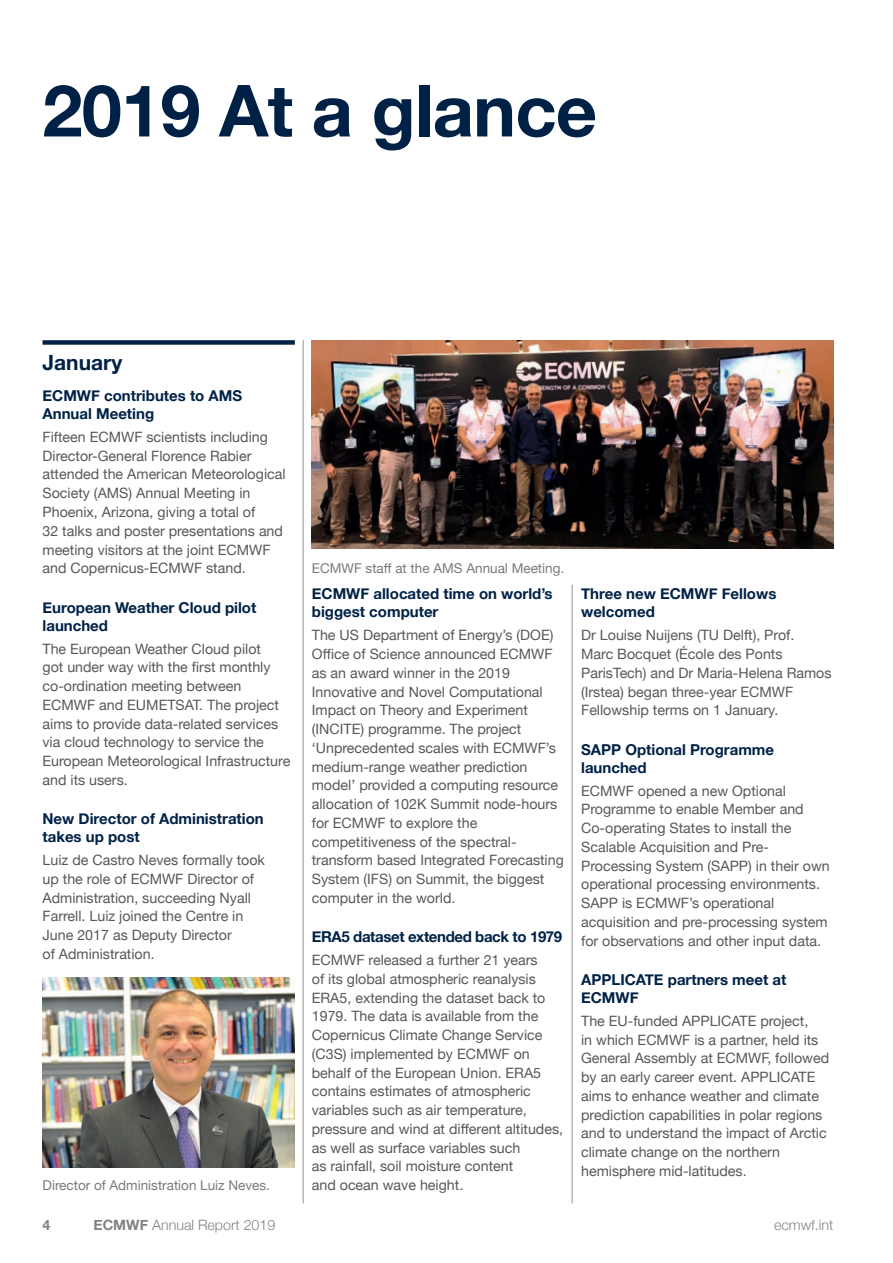
<style>
.page{position:relative;width:893px;height:1263px;background:#fff}
.page>*{position:absolute;margin:0;border:0;box-sizing:border-box;transform-origin:0 0}
.t1{font:700 72px "Helvetica Neue";letter-spacing:-.01em;color:#002146}
.t2{font:700 21px "Helvetica Neue";color:#002146}
.t3{font:700 15px/18px "Helvetica Neue";color:#002146}
.t4{font:700 15px "Helvetica Neue";letter-spacing:-.025em;color:#002146}
.t5{font:14.25px/18.8px "Helvetica Neue";color:#57585a}
.t6{font:300 14.25px "Helvetica Neue";color:#808285}
.t7{font:700 14.25px "Helvetica Neue";color:#808285}
.t8{font:13.5px "Helvetica Neue";color:#767d7a}
.s1{font-weight:700}
</style>
<div class="page">
<hr style="left:303px;top:340px;width:1px;height:863px;background:#939598">
<hr style="left:572px;top:585px;width:1px;height:618px;background:#939598">
<div style="left:43px;top:340px;width:252px;height:5px;background:#002146"></div>
<img style="left:43px;top:977px;width:252px;height:190px">
<img style="left:312px;top:340px;width:521px;height:209px">
<h1 class="t1" style="left:43px;top:54px;width:556px">2019 At a glance</h1>
<h2 class="t2" style="left:43px;top:346px;width:81px">January</h2>
<p class="t3" style="left:43px;top:387px;width:201px">ECMWF contributes to AMS<br>Annual Meeting</p>
<p class="t5" style="left:43px;top:428px;width:245px">Fifteen ECMWF scientists including Director-General Florence Rabier attended the American Meteorological Society (AMS) Annual Meeting in Phoenix, Arizona, giving a total of<br>32 talks and poster presentations and meeting visitors at the joint ECMWF and Copernicus-ECMWF stand.</p>
<p class="t3" style="left:43px;top:598px;width:215px">European Weather Cloud pilot launched</p>
<p class="t5" style="left:43px;top:640px;width:249px">The European Weather Cloud pilot<br>got under way with the first monthly co-ordination meeting between<br>ECMWF and EUMETSAT. The project aims to provide data-related services via cloud technology to service the<br>European Meteorological Infrastructure and its users.</p>
<p class="t3" style="left:43px;top:810px;width:223px">New Director of Administration takes up post</p>
<p class="t5" style="left:43px;top:851px;width:224px">Luiz de Castro Neves formally took up the role of ECMWF Director of<br>Administration, succeeding Nyall<br>Farrell. Luiz joined the Centre in<br>June 2017 as Deputy Director<br>of Administration.</p>
<p class="t8" style="left:43px;top:1175px;width:229px">Director of Administration Luiz Neves.</p>
<p class="t8" style="left:312px;top:559px;width:254px">ECMWF staff at the AMS Annual Meeting.</p>
<p class="t3" style="left:312px;top:585px;width:242px">ECMWF allocated time on world’s biggest computer</p>
<p class="t5" style="left:312px;top:627px;width:254px">The US Department of Energy’s (DOE)<br>Office of Science announced ECMWF as an award winner in the 2019<br>Innovative and Novel Computational Impact on Theory and Experiment (INCITE) programme. The project ‘Unprecedented scales with ECMWF’s medium-range weather prediction model’ provided a computing resource allocation of 102K Summit node-hours for ECMWF to explore the competitiveness of the spectral&shy;transform based Integrated Forecasting System (IFS) on Summit, the biggest computer in the world.</p>
<p class="t4" style="left:312px;top:925px;width:252px">ERA5 dataset extended back to 1979</p>
<p class="t5" style="left:312px;top:951px;width:253px">ECMWF released a further 21 years<br>of its global atmospheric reanalysis ERA5, extending the dataset back to 1979. The data is available from the Copernicus Climate Change Service (C3S) implemented by ECMWF on behalf of the European Union. ERA5 contains estimates of atmospheric variables such as air temperature, pressure and wind at different altitudes, as well as surface variables such<br>as rainfall, soil moisture content<br>and ocean wave height.</p>
<p class="t3" style="left:581px;top:585px;width:197px">Three new ECMWF Fellows welcomed</p>
<p class="t5" style="left:581px;top:627px;width:252px">Dr Louise Nuijens (TU Delft), Prof.<br>Marc Bocquet (École des Ponts ParisTech) and Dr Maria-Helena Ramos (Irstea) began three-year ECMWF Fellowship terms on 1 January.</p>
<p class="t3" style="left:581px;top:741px;width:195px">SAPP Optional Programme launched</p>
<p class="t5" style="left:581px;top:782px;width:250px">ECMWF opened a new Optional Programme to enable Member and Co-operating States to install the Scalable Acquisition and Pre-Processing System (SAPP) in their own operational processing environments.<br>SAPP is ECMWF’s operational acquisition and pre-processing system for observations and other input data.</p>
<p class="t3" style="left:581px;top:971px;width:207px">APPLICATE partners meet at<br>ECMWF</p>
<p class="t5" style="left:581px;top:1012px;width:249px">The EU-funded APPLICATE project,<br>in which ECMWF is a partner, held its General Assembly at ECMWF, followed by an early career event. APPLICATE aims to enhance weather and climate prediction capabilities in polar regions and to understand the impact of Arctic climate change on the northern hemisphere mid-latitudes.</p>
<p class="t7" style="left:43px;top:1214px;width:9px">4</p>
<p class="t6" style="left:94px;top:1213px;width:183px"><span class="s1">ECMWF</span> Annual Report 2019</p>
<p class="t6" style="left:774px;top:1213px;width:61px">ecmwf.int</p>
</div>
